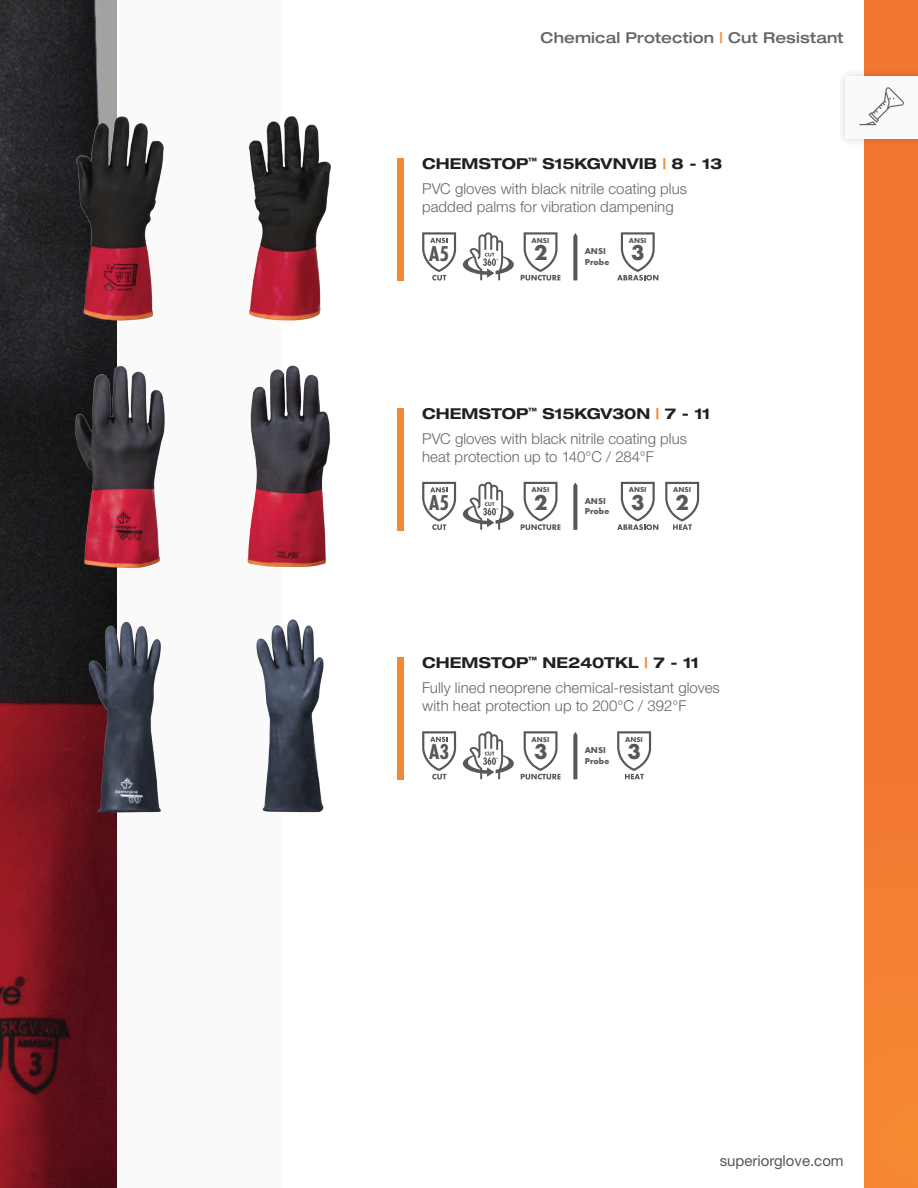
<style>
.page{position:relative;width:918px;height:1188px;background:#fff}
.page>*{position:absolute;margin:0;border:0;box-sizing:border-box;transform-origin:0 0}
.t1{font:700 22.35px "Futura PT";color:#57585a}
.t2{font:700 22.35px "Futura PT Cond";color:#57585a}
.t3{font:300 15px/24.8px "Helvetica Neue LT Std";letter-spacing:.005em;color:#63656a}
.t4{font:500 expanded 15px "Helvetica Neue LT Std";letter-spacing:.01em;color:#63656a}
.t5{font:15px "Helvetica Neue LT Std";color:#57585a}
.t6{font:700 8.85px/10.6px "Futura PT";color:#57585a}
.t7{font:700 7.5px "Futura PT";color:#57585a}
.s1{color:#f58932}
.s2{font-weight:700;font-stretch:expanded;color:#231f20}
.s3{font-weight:700;font-stretch:expanded;color:#f58932}
</style>
<div class="page">
<div style="left:116px;top:0;width:165px;height:1188px;background:#f9faf9"></div>
<div style="left:864px;top:0;width:54px;height:1188px;background:linear-gradient(to right,#f37b31,#f37b31)"></div>
<svg style="left:0;top:0;width:116px;height:1188px;background:#5d1a22"></svg>
<img style="left:250px;top:116px;width:154px;height:697px">
<img style="left:0;top:95px;width:250px;height:748px">
<div style="left:397px;top:159px;width:7px;height:122px;background:#f58932"></div>
<svg style="left:463px;top:232px;width:51px;height:48px"></svg>
<svg style="left:422px;top:232px;width:34px;height:49px"></svg>
<svg style="left:521px;top:232px;width:39px;height:49px"></svg>
<svg style="left:573px;top:233px;width:4px;height:48px"></svg>
<svg style="left:617px;top:232px;width:41px;height:49px"></svg>
<div style="left:397px;top:408px;width:7px;height:122px;background:#f58932"></div>
<svg style="left:463px;top:482px;width:51px;height:48px"></svg>
<svg style="left:422px;top:482px;width:34px;height:48px"></svg>
<svg style="left:521px;top:482px;width:39px;height:48px"></svg>
<svg style="left:573px;top:482px;width:4px;height:48px"></svg>
<svg style="left:617px;top:482px;width:41px;height:48px"></svg>
<svg style="left:665px;top:482px;width:34px;height:48px"></svg>
<div style="left:397px;top:658px;width:7px;height:122px;background:#f58932"></div>
<svg style="left:463px;top:731px;width:51px;height:48px"></svg>
<svg style="left:422px;top:731px;width:34px;height:48px"></svg>
<svg style="left:521px;top:731px;width:39px;height:48px"></svg>
<svg style="left:573px;top:732px;width:4px;height:47px"></svg>
<svg style="left:617px;top:731px;width:34px;height:48px"></svg>
<div style="left:837px;top:68px;width:81px;height:79px;background:#231f20;opacity:.2"></div>
<div style="left:845px;top:76px;width:73px;height:63px;background:#f9faf9"></div>
<svg style="left:859px;top:87px;width:45px;height:38px"></svg>
<p class="t4" style="left:541px;top:29px;width:305px">Chemical Protection <span class="s1">|</span> Cut Resistant</p>
<p class="t3" style="left:422px;top:151px;width:302px"><span class="s2">CHEMSTOP</span><sup>™</sup> <span class="s2">S15KGVNVIB</span> <span class="s3">|</span> <span class="s2">8 - 13<br></span>PVC gloves with black nitrile coating plus</p>
<p class="t3" style="left:422px;top:194px;width:253px">padded palms for vibration dampening</p>
<h1 class="t2" style="left:429px;top:240px;width:21px">A5</h1>
<h1 class="t1" style="left:534px;top:239px;width:15px">2</h1>
<p class="t7" style="left:629px;top:236px;width:19px">ANSI</p>
<p class="t7" style="left:532px;top:236px;width:19px">ANSI</p>
<p class="t6" style="left:585px;top:246px;width:26px">ANSI<br>Probe</p>
<h1 class="t1" style="left:631px;top:239px;width:15px">3</h1>
<p class="t3" style="left:422px;top:401px;width:290px"><span class="s2">CHEMSTOP</span><sup>™</sup> <span class="s2">S15KGV30N</span> <span class="s3">|</span> <span class="s2">7 - 11<br></span>PVC gloves with black nitrile coating plus</p>
<p class="t3" style="left:422px;top:444px;width:233px">heat protection up to 140°C / 284°F</p>
<h1 class="t2" style="left:429px;top:490px;width:21px">A5</h1>
<h1 class="t1" style="left:534px;top:488px;width:15px">2</h1>
<p class="t7" style="left:629px;top:485px;width:19px">ANSI</p>
<p class="t7" style="left:532px;top:485px;width:19px">ANSI</p>
<p class="t7" style="left:673px;top:485px;width:19px">ANSI</p>
<p class="t6" style="left:585px;top:495px;width:26px">ANSI<br>Probe</p>
<h1 class="t1" style="left:631px;top:488px;width:15px">3</h1>
<h1 class="t1" style="left:676px;top:488px;width:15px">2</h1>
<p class="t3" style="left:422px;top:650px;width:299px"><span class="s2">CHEMSTOP</span><sup>™</sup> <span class="s2">NE240TKL</span> <span class="s3">|</span> <span class="s2">7 - 11<br></span>Fully lined neoprene chemical-resistant gloves</p>
<p class="t3" style="left:422px;top:693px;width:266px">with heat protection up to 200°C / 392°F</p>
<h1 class="t2" style="left:429px;top:739px;width:21px">A3</h1>
<h1 class="t1" style="left:534px;top:738px;width:15px">3</h1>
<p class="t7" style="left:532px;top:734px;width:19px">ANSI</p>
<p class="t7" style="left:625px;top:734px;width:19px">ANSI</p>
<p class="t6" style="left:585px;top:744px;width:26px">ANSI<br>Probe</p>
<h1 class="t1" style="left:628px;top:738px;width:15px">3</h1>
<p class="t5" style="left:720px;top:1152px;width:126px">superiorglove.com</p>
</div>
